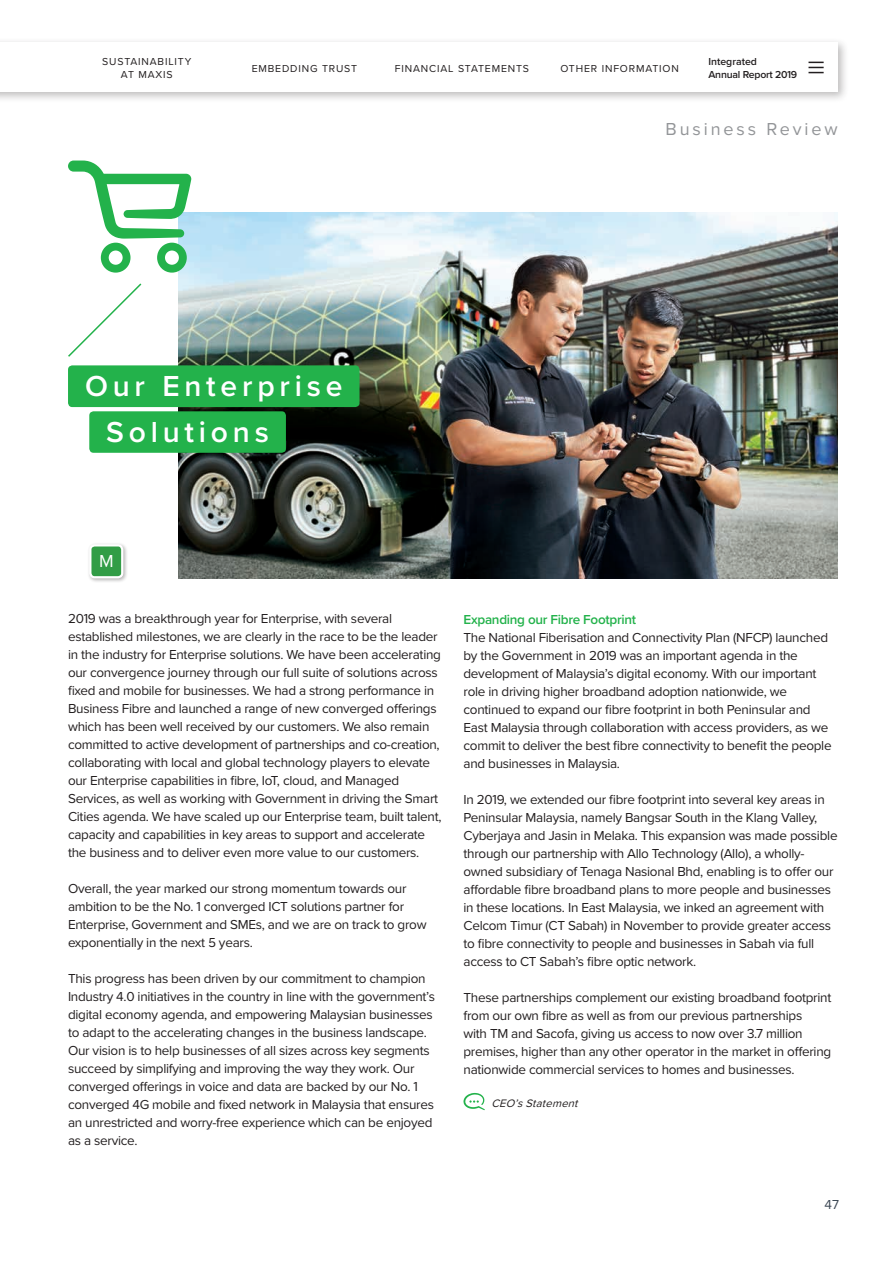
<style>
.page{position:relative;width:893px;height:1263px;background:#fff}
.page>*{position:absolute;margin:0;border:0;box-sizing:border-box;transform-origin:0 0}
.t1{font:600 30px "Maxis";letter-spacing:.16em;color:#fff}
.t2{font:18px "Maxis";letter-spacing:.16em;color:#939598}
.t3{font:18px "Maxis";color:#fff}
.t4{font:13.5px/18px "Maxis";letter-spacing:-.02em;color:#231f20}
.t5{font:600 13.5px "Maxis";letter-spacing:-.02em;color:#23b24b}
.t6{font:13.5px "Maxis";color:#3e4955}
.t7{font:italic 11.25px "Maxis";color:#231f20}
.t8{font:10.5px/13.5px "Maxis";letter-spacing:.08em;color:#231f20;text-align:center}
.t9{font:600 10.5px/13.5px "Maxis";letter-spacing:-.02em;color:#231f20}
</style>
<div class="page">
<div style="left:0;top:38px;width:849px;height:65px;background:#231f20;opacity:.3"></div>
<div style="left:0;top:43px;width:838px;height:49px;background:#fff"></div>
<svg style="left:808px;top:62px;width:16px;height:11px"></svg>
<img style="left:179px;top:212px;width:659px;height:366px">
<div style="left:68px;top:365px;width:291px;height:42px;background:#23b24b;border-radius:4px"></div>
<svg style="left:68px;top:161px;width:123px;height:197px"></svg>
<svg style="left:463px;top:1093px;width:22px;height:17px"></svg>
<div style="left:87px;top:542px;width:41px;height:41px;background:#231f20;opacity:.33"></div>
<div style="left:90px;top:545px;width:32px;height:32px;background:#329d46;border-radius:4px"></div>
<div style="left:89px;top:544px;width:34px;height:34px;border:2px solid #fff;border-radius:4px"></div>
<div style="left:89px;top:411px;width:197px;height:42px;background:#23b24b;border-radius:4px"></div>
<p class="t8" style="left:102px;top:54px;width:91px">SUSTAINABILITY<br>AT MAXIS</p>
<p class="t8" style="left:252px;top:61px;width:107px">EMBEDDING TRUST</p>
<p class="t8" style="left:395px;top:61px;width:136px">FINANCIAL STATEMENTS</p>
<p class="t8" style="left:560px;top:61px;width:120px">OTHER INFORMATION</p>
<p class="t9" style="left:708px;top:54px;width:90px">Integrated<br>Annual Report 2019</p>
<p class="t2" style="left:665px;top:115px;width:174px">Business Review</p>
<p class="t1" style="left:85px;top:364px;width:259px">Our Enterprise</p>
<p class="t1" style="left:106px;top:410px;width:164px">Solutions</p>
<p class="t3" style="left:99px;top:548px;width:16px">M</p>
<p class="t4" style="left:68px;top:609px;width:375px">2019 was a breakthrough year for Enterprise, with several established milestones, we are clearly in the race to be the leader in the industry for Enterprise solutions. We have been accelerating our convergence journey through our full suite of solutions across fixed and mobile for businesses. We had a strong performance in Business Fibre and launched a range of new converged offerings which has been well received by our customers. We also remain committed to active development of partnerships and co-creation, collaborating with local and global technology players to elevate our Enterprise capabilities in fibre, IoT, cloud, and Managed Services, as well as working with Government in driving the Smart Cities agenda. We have scaled up our Enterprise team, built talent, capacity and capabilities in key areas to support and accelerate the business and to deliver even more value to our customers.</p>
<p class="t4" style="left:68px;top:879px;width:360px">Overall, the year marked our strong momentum towards our ambition to be the No. 1 converged ICT solutions partner for Enterprise, Government and SMEs, and we are on track to grow exponentially in the next 5 years.</p>
<p class="t4" style="left:68px;top:969px;width:368px">This progress has been driven by our commitment to champion Industry 4.0 initiatives in the country in line with the government’s digital economy agenda, and empowering Malaysian businesses to adapt to the accelerating changes in the business landscape.<br>Our vision is to help businesses of all sizes across key segments succeed by simplifying and improving the way they work. Our converged offerings in voice and data are backed by our No. 1 converged 4G mobile and fixed network in Malaysia that ensures an unrestricted and worry-free experience which can be enjoyed as a service.</p>
<p class="t5" style="left:463px;top:609px;width:174px">Expanding our Fibre Footprint</p>
<p class="t4" style="left:463px;top:628px;width:370px">The National Fiberisation and Connectivity Plan (NFCP) launched by the Government in 2019 was an important agenda in the development of Malaysia’s digital economy. With our important role in driving higher broadband adoption nationwide, we continued to expand our fibre footprint in both Peninsular and East Malaysia through collaboration with access providers, as we commit to deliver the best fibre connectivity to benefit the people and businesses in Malaysia.</p>
<p class="t4" style="left:463px;top:790px;width:376px">In 2019, we extended our fibre footprint into several key areas in Peninsular Malaysia, namely Bangsar South in the Klang Valley, Cyberjaya and Jasin in Melaka. This expansion was made possible through our partnership with Allo Technology (Allo), a wholly&shy;owned subsidiary of Tenaga Nasional Bhd, enabling is to offer our affordable fibre broadband plans to more people and businesses in these locations. In East Malaysia, we inked an agreement with Celcom Timur (CT Sabah) in November to provide greater access to fibre connectivity to people and businesses in Sabah via full access to CT Sabah’s fibre optic network.</p>
<p class="t4" style="left:463px;top:988px;width:369px">These partnerships complement our existing broadband footprint from our own fibre as well as from our previous partnerships<br>with TM and Sacofa, giving us access to now over 3.7 million premises, higher than any other operator in the market in offering nationwide commercial services to homes and businesses.</p>
<p class="t7" style="left:491px;top:1095px;width:92px">CEO’sStatement</p>
<p class="t6" style="left:824px;top:1194px;width:16px">47</p>
</div>
